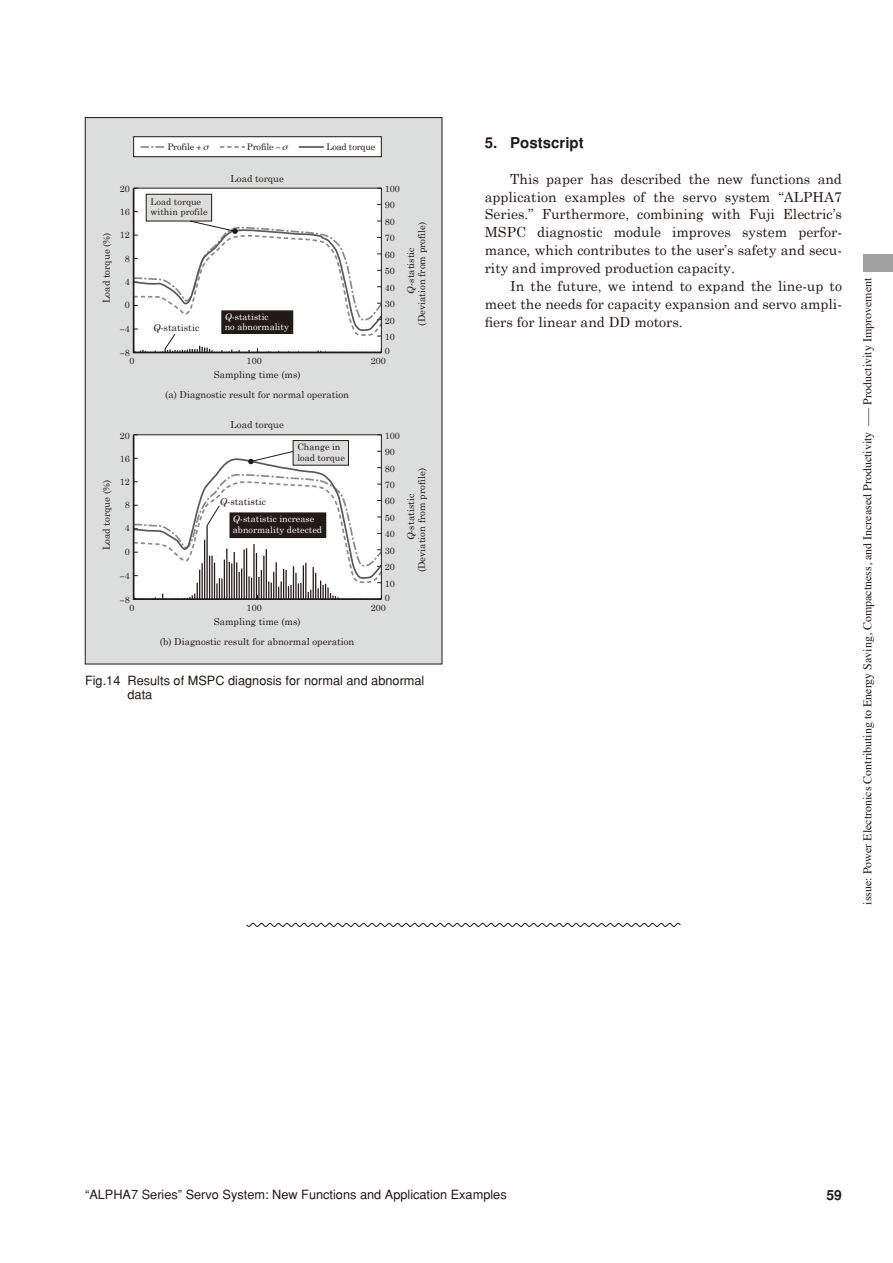
<style>
.page{position:relative;width:893px;height:1263px;background:#fff}
.page>*{position:absolute;margin:0;border:0;box-sizing:border-box;transform-origin:0 0}
.t1{font:700 15px "Helvetica";color:#231916}
.t2{font:13.95px/17.9px "Century Schoolbook";color:#231916;text-align:justify}
.t3{font:700 13.95px "Helvetica";color:#231916}
.t4{font:12.75px/13.6px "Helvetica";color:#231916}
.t5{font:12px "Times";color:#231916}
.t6{font:9.6px/11.1px "Century Schoolbook";color:#231916}
.t7{font:9.15px/16.5px "Century Schoolbook";color:#231916}
.t8{font:9.15px/10.9px "Century Schoolbook";color:#fff}
.t9{font:9.15px "Century Schoolbook";letter-spacing:-.02em;color:#231916}
.s1{font-style:italic}
</style>
<div class="page">
<div style="left:863px;top:254px;width:30px;height:17px;background:#a0a0a1"></div>
<div style="left:85px;top:118px;width:357px;height:546px;background:#dcdddd"></div>
<div style="left:134px;top:137px;width:247px;height:20px;background:#fff"></div>
<div style="left:133px;top:136px;width:249px;height:21px;border:1px solid #231916"></div>
<svg style="left:141px;top:146px;width:23px;height:2px"></svg>
<svg style="left:220px;top:146px;width:25px;height:2px"></svg>
<hr style="left:299px;top:146px;width:25px;height:2px;background:#595857">
<svg style="left:132px;top:187px;width:250px;height:167px;background:#e6e5e5"></svg>
<svg style="left:132px;top:434px;width:250px;height:166px;background:#dbdad9"></svg>
<svg style="left:246px;top:922px;width:435px;height:5px"></svg>
<p class="t9" style="left:167px;top:141px;width:28px">Profile</p>
<p class="t9" style="left:247px;top:141px;width:36px">Profile −</p>
<p class="t9" style="left:326px;top:141px;width:50px">Load torque</p>
<p class="t6" style="left:231px;top:172px;width:55px">Load torque</p>
<p class="t7" style="left:120px;top:180px;width:12px">20</p>
<p class="t7" style="left:120px;top:203px;width:12px">16</p>
<p class="t7" style="left:120px;top:227px;width:12px">12</p>
<p class="t7" style="left:125px;top:250px;width:7px">8</p>
<p class="t7" style="left:125px;top:273px;width:7px">4</p>
<p class="t7" style="left:125px;top:296px;width:7px">0</p>
<p class="t7" style="left:120px;top:320px;width:12px">−4</p>
<p class="t7" style="left:120px;top:345px;width:12px">−8</p>
<p class="t7" style="left:385px;top:180px;width:17px">100<br>90<br>80</p>
<p class="t7" style="left:151px;top:196px;width:59px;line-height:10.9px">Load torque within profile</p>
<p class="t6" style="left:101px;top:303px;width:72px;rotate:-90deg">Load torque (%)</p>
<p class="t6" style="left:405px;top:326px;width:105px;text-indent:32px;rotate:-90deg"><span class="s1">Q</span>-statistic (Deviation from profile)</p>
<p class="t7" style="left:385px;top:229px;width:12px">70</p>
<p class="t7" style="left:385px;top:246px;width:12px">60</p>
<p class="t7" style="left:385px;top:262px;width:12px">50</p>
<p class="t7" style="left:385px;top:279px;width:12px">40</p>
<p class="t7" style="left:385px;top:295px;width:12px">30</p>
<p class="t8" style="left:225px;top:312px;width:66px;line-height:9.6px"><span class="s1">Q</span>-statistic<br>no abnormality</p>
<p class="t7" style="left:385px;top:312px;width:12px">20</p>
<p class="t6" style="left:153px;top:321px;width:48px"><span class="s1">Q</span>-statistic</p>
<p class="t7" style="left:385px;top:328px;width:12px">10</p>
<p class="t7" style="left:385px;top:342px;width:7px">0</p>
<p class="t7" style="left:130px;top:352px;width:7px">0</p>
<p class="t7" style="left:247px;top:352px;width:17px">100</p>
<p class="t7" style="left:371px;top:352px;width:17px">200</p>
<p class="t6" style="left:214px;top:369px;width:89px">Sampling time (ms)</p>
<p class="t6" style="left:165px;top:389px;width:185px">(a) Diagnostic result for normal operation</p>
<p class="t6" style="left:231px;top:419px;width:55px">Load torque</p>
<p class="t7" style="left:120px;top:427px;width:12px">20</p>
<p class="t7" style="left:120px;top:450px;width:12px">16</p>
<p class="t7" style="left:120px;top:473px;width:12px">12</p>
<p class="t7" style="left:125px;top:496px;width:7px">8</p>
<p class="t7" style="left:125px;top:520px;width:7px">4</p>
<p class="t7" style="left:125px;top:543px;width:7px">0</p>
<p class="t7" style="left:120px;top:567px;width:12px">−4</p>
<p class="t7" style="left:120px;top:591px;width:12px">−8</p>
<p class="t7" style="left:385px;top:427px;width:17px">100<br>90<br>80</p>
<p class="t7" style="left:297px;top:441px;width:49px;line-height:10.9px">Change in load torque</p>
<p class="t6" style="left:101px;top:550px;width:72px;rotate:-90deg">Load torque (%)</p>
<p class="t6" style="left:405px;top:572px;width:105px;text-indent:32px;rotate:-90deg"><span class="s1">Q</span>-statistic (Deviation from profile)</p>
<p class="t7" style="left:385px;top:476px;width:12px">70</p>
<p class="t7" style="left:385px;top:493px;width:12px">60</p>
<p class="t6" style="left:220px;top:496px;width:48px"><span class="s1">Q</span>-statistic</p>
<p class="t7" style="left:385px;top:509px;width:12px">50</p>
<p class="t8" style="left:233px;top:513px;width:91px"><span class="s1">Q</span>-statistic increase abnormality detected</p>
<p class="t7" style="left:385px;top:525px;width:12px">40</p>
<p class="t7" style="left:385px;top:542px;width:12px">30</p>
<p class="t7" style="left:385px;top:558px;width:12px">20</p>
<p class="t7" style="left:385px;top:575px;width:12px">10</p>
<p class="t7" style="left:385px;top:589px;width:7px">0</p>
<p class="t7" style="left:130px;top:599px;width:7px">0</p>
<p class="t7" style="left:247px;top:599px;width:17px">100</p>
<p class="t7" style="left:371px;top:599px;width:17px">200</p>
<p class="t6" style="left:214px;top:616px;width:89px">Sampling time (ms)</p>
<p class="t6" style="left:160px;top:635px;width:196px">(b) Diagnostic result for abnormal operation</p>
<p class="t4" style="left:128px;top:673px;width:298px;text-indent:-43px">Fig.14 Results of MSPC diagnosis for normal and abnormal data</p>
<p class="t1" style="left:485px;top:134px;width:100px">5. Postscript</p>
<p class="t2" style="left:485px;top:169px;width:359px;text-indent:26px">This paper has described the new functions and application examples of the servo system “ALPHA7<br>Series.” Furthermore, combining with Fuji Electric’s MSPC diagnostic module improves system perfor&shy;mance, which contributes to the user’s safety and secu&shy;rity and improved production capacity.</p>
<p class="t2" style="left:485px;top:276px;width:359px;text-indent:26px">In the future, we intend to expand the line-up to meet the needs for capacity expansion and servo ampli&shy;fiers for linear and DD motors.</p>
<p class="t5" style="left:856px;top:905px;width:629px;rotate:-90deg">issue: Power Electronics Contributing to Energy Saving, Compactness, and Increased Productivity —Productivity Improvement</p>
<p class="t4" style="left:85px;top:1187px;width:423px">“ALPHA7 Series” Servo System: New Functions and Application Examples</p>
<p class="t3" style="left:826px;top:1187px;width:17px">59</p>
</div>
